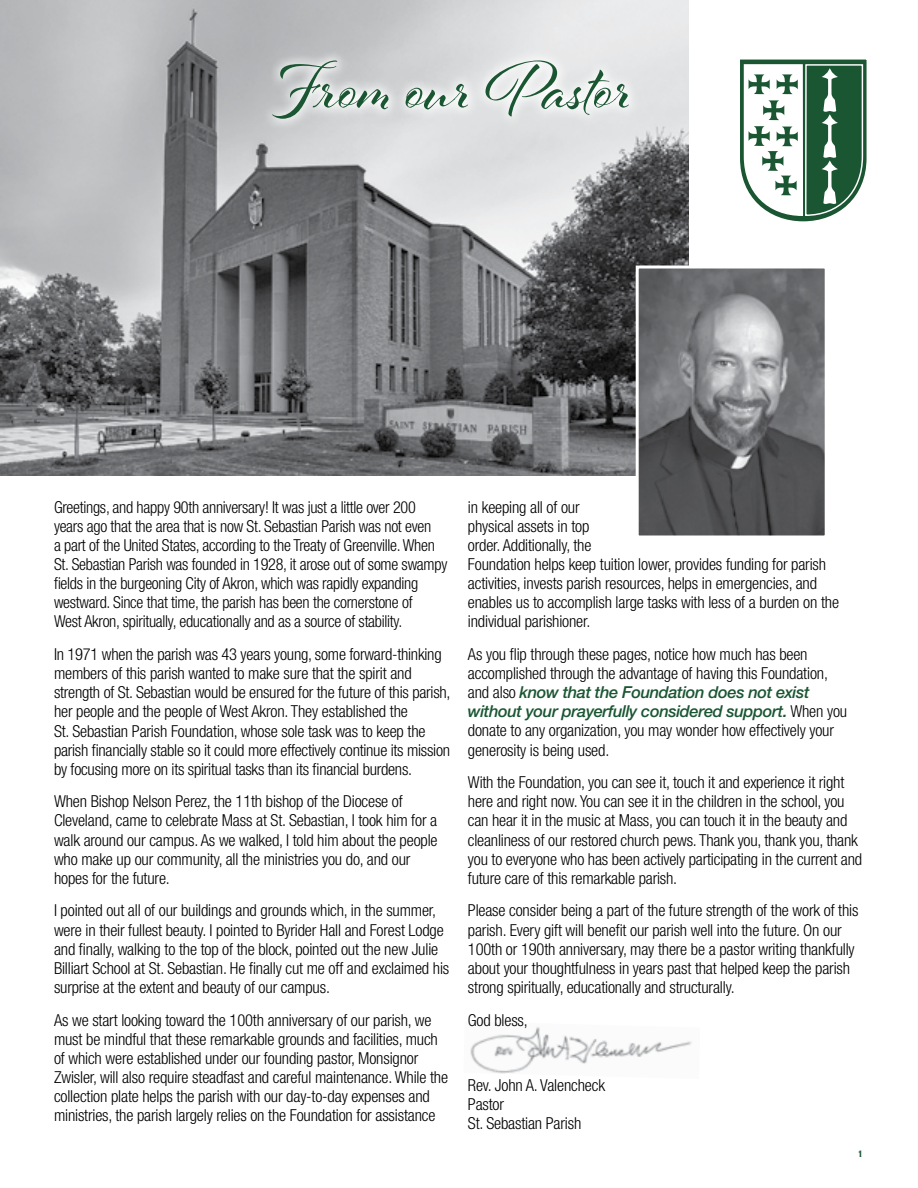
<style>
.page{position:relative;width:918px;height:1188px;background:#fff}
.page>*{position:absolute;margin:0;border:0;box-sizing:border-box;transform-origin:0 0}
.t1{font:72px "Al Fresco";color:#1a5632}
.t2{font:300 condensed 16.5px/19px "Helvetica Neue";letter-spacing:-.01em;color:#000}
.t3{font:12px "Copperplate";color:#1a5632}
.s1{font-weight:500;font-style:italic;font-stretch:normal;color:#1a5632}
</style>
<div class="page">
<img style="left:0;top:0;width:688px;height:475px">
<svg style="left:260px;top:48px;width:381px;height:83px"></svg>
<img style="left:640px;top:270px;width:184px;height:264px">
<div style="left:636px;top:266px;width:192px;height:272px;border:3px solid #fff"></div>
<svg style="left:740px;top:59px;width:127px;height:163px"></svg>
<img style="left:470px;top:1027px;width:222px;height:47px">
<h1 class="t1" style="left:272px;top:40px;width:362px">From our Pastor</h1>
<p class="t2" style="left:54px;top:497px;width:395px">Greetings, and happy 90th anniversary! It was just a little over 200 years ago that the area that is now St. Sebastian Parish was not even<br>a part of the United States, according to the Treaty of Greenville. When St. Sebastian Parish was founded in 1928, it arose out of some swampy fields in the burgeoning City of Akron, which was rapidly expanding westward. Since that time, the parish has been the cornerstone of<br>West Akron, spiritually, educationally and as a source of stability.</p>
<p class="t2" style="left:54px;top:645px;width:398px">In 1971 when the parish was 43 years young, some forward-thinking members of this parish wanted to make sure that the spirit and strength of St. Sebastian would be ensured for the future of this parish, her people and the people of West Akron. They established the<br>St. Sebastian Parish Foundation, whose sole task was to keep the parish financially stable so it could more effectively continue its mission by focusing more on its spiritual tasks than its financial burdens.</p>
<p class="t2" style="left:54px;top:792px;width:385px">When Bishop Nelson Perez, the 11th bishop of the Diocese of Cleveland, came to celebrate Mass at St. Sebastian, I took him for a walk around our campus. As we walked, I told him about the people who make up our community, all the ministries you do, and our hopes for the future.</p>
<p class="t2" style="left:54px;top:901px;width:397px">I pointed out all of our buildings and grounds which, in the summer, were in their fullest beauty. I pointed to Byrider Hall and Forest Lodge and finally, walking to the top of the block, pointed out the new Julie Billiart School at St. Sebastian. He finally cut me off and exclaimed his surprise at the extent and beauty of our campus.</p>
<p class="t2" style="left:54px;top:1010px;width:396px">As we start looking toward the 100th anniversary of our parish, we must be mindful that these remarkable grounds and facilities, much of which were established under our founding pastor, Monsignor Zwisler, will also require steadfast and careful maintenance. While the collection plate helps the parish with our day-to-day expenses and ministries, the parish largely relies on the Foundation for assistance</p>
<p class="t2" style="left:468px;top:497px;width:373px">in keeping all of our<br>physical assets in top<br>order. Additionally, the<br>Foundation helps keep tuition lower, provides funding for parish activities, invests parish resources, helps in emergencies, and enables us to accomplish large tasks with less of a burden on the individual parishioner.</p>
<p class="t2" style="left:468px;top:645px;width:381px">As you flip through these pages, notice how much has been accomplished through the advantage of having this Foundation, and also <span class="s1">know that the Foundation does not exist without your prayerfully considered support.</span> When you donate to any organization, you may wonder how effectively your generosity is being used.</p>
<p class="t2" style="left:468px;top:773px;width:396px">With the Foundation, you can see it, touch it and experience it right here and right now. You can see it in the children in the school, you can hear it in the music at Mass, you can touch it in the beauty and cleanliness of our restored church pews. Thank you, thank you, thank you to everyone who has been actively participating in the current and future care of this remarkable parish.</p>
<p class="t2" style="left:468px;top:901px;width:392px">Please consider being a part of the future strength of the work of this parish. Every gift will benefit our parish well into the future. On our 100th or 190th anniversary, may there be a pastor writing thankfully about your thoughtfulness in years past that helped keep the parish strong spiritually, educationally and structurally.</p>
<p class="t2" style="left:468px;top:1010px;width:61px">God bless,</p>
<p class="t2" style="left:468px;top:1075px;width:139px">Rev. John A. Valencheck<br>Pastor<br>St. Sebastian Parish</p>
<p class="t3" style="left:857px;top:1146px;width:9px">1</p>
</div>
